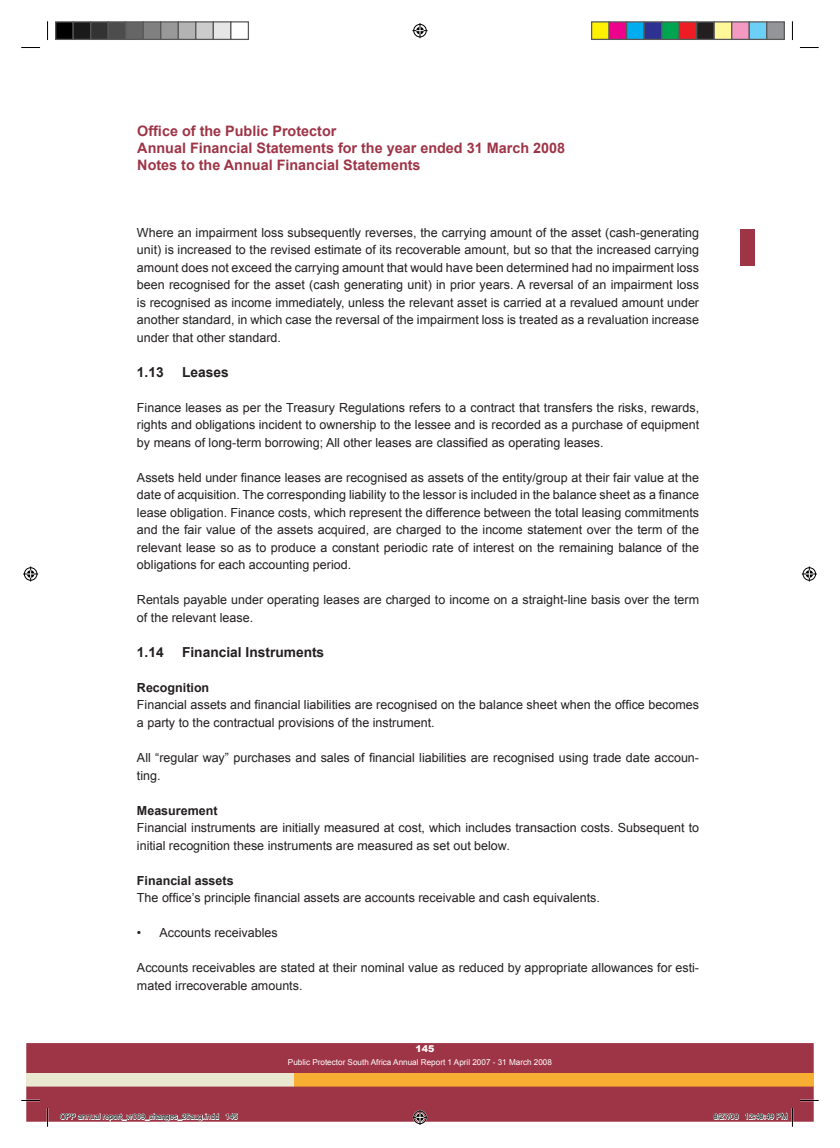
<style>
.page{position:relative;width:840px;height:1148px;background:#fff}
.page>*{position:absolute;margin:0;border:0;box-sizing:border-box;transform-origin:0 0}
.t1{font:700 14.38px/17.2px "Arial";color:#9e3547}
.t2{font:700 13.75px "Arial";color:#231f20}
.t3{font:12.5px/17.5px "Arial";color:#231f20}
.t4{font:700 12.5px "Arial";color:#231f20}
.t5{font:900 9.38px "Arial";color:#fff}
.t6{font:8.12px "Arial";color:#fff}
.t7{font:7.5px "Helvetica";color:#000}
</style>
<div class="page">
<div style="left:26px;top:1072px;width:268px;height:14px;background:#eae8d1"></div>
<div style="left:294px;top:1072px;width:519px;height:14px;background:#f7ae32"></div>
<div style="left:26px;top:1043px;width:787px;height:29px;background:#9e3547"></div>
<div style="left:739px;top:229px;width:15px;height:37px;background:#9e3547"></div>
<svg style="left:21px;top:47px;width:19px;height:1px"></svg>
<svg style="left:799px;top:47px;width:19px;height:1px"></svg>
<svg style="left:47px;top:21px;width:1px;height:19px"></svg>
<svg style="left:791px;top:22px;width:1px;height:18px"></svg>
<svg style="left:412px;top:23px;width:15px;height:15px"></svg>
<svg style="left:23px;top:566px;width:15px;height:15px"></svg>
<svg style="left:801px;top:566px;width:15px;height:15px"></svg>
<div style="left:56px;top:22px;width:17px;height:17px;background:#000"></div>
<div style="left:55px;top:21px;width:19px;height:19px;border:1px solid #595959"></div>
<div style="left:73px;top:22px;width:18px;height:17px;background:#1a1a1a"></div>
<div style="left:72px;top:21px;width:19px;height:19px;border:1px solid #595959"></div>
<div style="left:91px;top:22px;width:17px;height:17px;background:#333"></div>
<div style="left:90px;top:21px;width:19px;height:19px;border:1px solid #595959"></div>
<div style="left:108px;top:22px;width:18px;height:17px;background:#4d4d4d"></div>
<div style="left:108px;top:21px;width:18px;height:19px;border:1px solid #595959"></div>
<div style="left:126px;top:22px;width:17px;height:17px;background:#666"></div>
<div style="left:125px;top:21px;width:19px;height:19px;border:1px solid #595959"></div>
<div style="left:143px;top:22px;width:18px;height:17px;background:#808080"></div>
<div style="left:142px;top:21px;width:19px;height:19px;border:1px solid #595959"></div>
<div style="left:161px;top:22px;width:17px;height:17px;background:#999"></div>
<div style="left:160px;top:21px;width:19px;height:19px;border:1px solid #595959"></div>
<div style="left:178px;top:22px;width:18px;height:17px;background:#b3b3b3"></div>
<div style="left:178px;top:21px;width:18px;height:19px;border:1px solid #595959"></div>
<div style="left:196px;top:22px;width:17px;height:17px;background:#ccc"></div>
<div style="left:195px;top:21px;width:19px;height:19px;border:1px solid #595959"></div>
<div style="left:213px;top:22px;width:18px;height:17px;background:#e6e6e6"></div>
<div style="left:212px;top:21px;width:19px;height:19px;border:1px solid #595959"></div>
<div style="left:230px;top:21px;width:19px;height:19px;border:1px solid #595959"></div>
<div style="left:591px;top:22px;width:17px;height:17px;background:#fff101"></div>
<div style="left:590px;top:21px;width:19px;height:19px;border:1px solid #595959"></div>
<div style="left:608px;top:22px;width:18px;height:17px;background:#ed028c"></div>
<div style="left:608px;top:21px;width:19px;height:19px;border:1px solid #595959"></div>
<div style="left:626px;top:22px;width:17px;height:17px;background:#00aeef"></div>
<div style="left:625px;top:21px;width:19px;height:19px;border:1px solid #595959"></div>
<div style="left:643px;top:22px;width:18px;height:17px;background:#2e3092"></div>
<div style="left:643px;top:21px;width:19px;height:19px;border:1px solid #595959"></div>
<div style="left:661px;top:22px;width:17px;height:17px;background:#00a54f"></div>
<div style="left:660px;top:21px;width:19px;height:19px;border:1px solid #595959"></div>
<div style="left:678px;top:22px;width:18px;height:17px;background:#ee1d23"></div>
<div style="left:678px;top:21px;width:19px;height:19px;border:1px solid #595959"></div>
<div style="left:696px;top:22px;width:17px;height:17px;background:#231f20"></div>
<div style="left:695px;top:21px;width:19px;height:19px;border:1px solid #595959"></div>
<div style="left:713px;top:22px;width:18px;height:17px;background:#fff79a"></div>
<div style="left:713px;top:21px;width:19px;height:19px;border:1px solid #595959"></div>
<div style="left:731px;top:22px;width:17px;height:17px;background:#f499c2"></div>
<div style="left:730px;top:21px;width:19px;height:19px;border:1px solid #595959"></div>
<div style="left:748px;top:22px;width:18px;height:17px;background:#6bcff6"></div>
<div style="left:748px;top:21px;width:19px;height:19px;border:1px solid #595959"></div>
<div style="left:766px;top:22px;width:17px;height:17px;background:#939598"></div>
<div style="left:765px;top:21px;width:19px;height:19px;border:1px solid #595959"></div>
<svg style="left:21px;top:1086px;width:797px;height:40px;background:#ad5563"></svg>
<p class="t1" style="left:137px;top:122px;width:429px">Office of the Public Protector<br>Annual financial Statements for the year ended 31 March 2008<br>Notes to the Annual financial Statements</p>
<p class="t3" style="left:137px;top:223px;width:563px;text-align:justify">Where an impairment loss subsequently reverses, the carrying amount of the asset (cash-generating unit) is increased to the revised estimate of its recoverable amount, but so that the increased carrying amount does not exceed the carrying amount that would have been determined had no impairment loss been recognised for the asset (cash generating unit) in prior years. A reversal of an impairment loss is recognised as income immediately, unless the relevant asset is carried at a revalued amount under another standard, in which case the reversal of the impairment loss is treated as a revaluation increase under that other standard.</p>
<p class="t2" style="left:137px;top:364px;width:28px">1.13</p>
<p class="t2" style="left:182px;top:364px;width:48px">Leases</p>
<p class="t3" style="left:137px;top:398px;width:563px;text-align:justify">Finance leases as per the Treasury Regulations refers to a contract that transfers the risks, rewards, rights and obligations incident to ownership to the lessee and is recorded as a purchase of equipment by means of long-term borrowing; All other leases are classified as operating leases.</p>
<p class="t3" style="left:137px;top:468px;width:563px;text-align:justify">Assets held under finance leases are recognised as assets of the entity/group at their fair value at the date of acquisition. The corresponding liability to the lessor is included in the balance sheet as a finance lease obligation. Finance costs, which represent the difference between the total leasing commitments and the fair value of the assets acquired, are charged to the income statement over the term of the relevant lease so as to produce a constant periodic rate of interest on the remaining balance of the obligations for each accounting period.</p>
<p class="t3" style="left:137px;top:591px;width:563px">Rentals payable under operating leases are charged to income on a straight-line basis over the term of the relevant lease.</p>
<p class="t2" style="left:137px;top:644px;width:28px">1.14</p>
<p class="t2" style="left:182px;top:644px;width:144px">financial Instruments</p>
<p class="t4" style="left:137px;top:680px;width:74px">Recognition</p>
<p class="t3" style="left:137px;top:696px;width:563px">Financial assets and financial liabilities are recognised on the balance sheet when the office becomes a party to the contractual provisions of the instrument.</p>
<p class="t3" style="left:137px;top:748px;width:563px">All “regular way” purchases and sales of financial liabilities are recognised using trade date accoun&shy;ting.</p>
<p class="t4" style="left:137px;top:803px;width:82px">Measurement</p>
<p class="t3" style="left:137px;top:818px;width:563px">Financial instruments are initially measured at cost, which includes transaction costs. Subsequent to initial recognition these instruments are measured as set out below.</p>
<p class="t4" style="left:137px;top:873px;width:98px">financial assets</p>
<p class="t3" style="left:137px;top:888px;width:464px">The office’s principle financial assets are accounts receivable and cash equivalents.</p>
<p class="t3" style="left:137px;top:923px;width:142px">• Accounts receivables</p>
<p class="t3" style="left:137px;top:958px;width:563px">Accounts receivables are stated at their nominal value as reduced by appropriate allowances for esti&shy;mated irrecoverable amounts.</p>
<p class="t5" style="left:415px;top:1043px;width:20px">145</p>
<p class="t6" style="left:288px;top:1057px;width:265px">Public Protector South Africa Annual Report 1 April 2007 - 31 March 2008</p>
<p class="t7" style="left:60px;top:1110px;width:179px">OPP annual report_vr009_changes_26aug.indd 145</p>
<p class="t7" style="left:713px;top:1110px;width:75px">8/27/08 12:48:49 PM</p>
</div>
